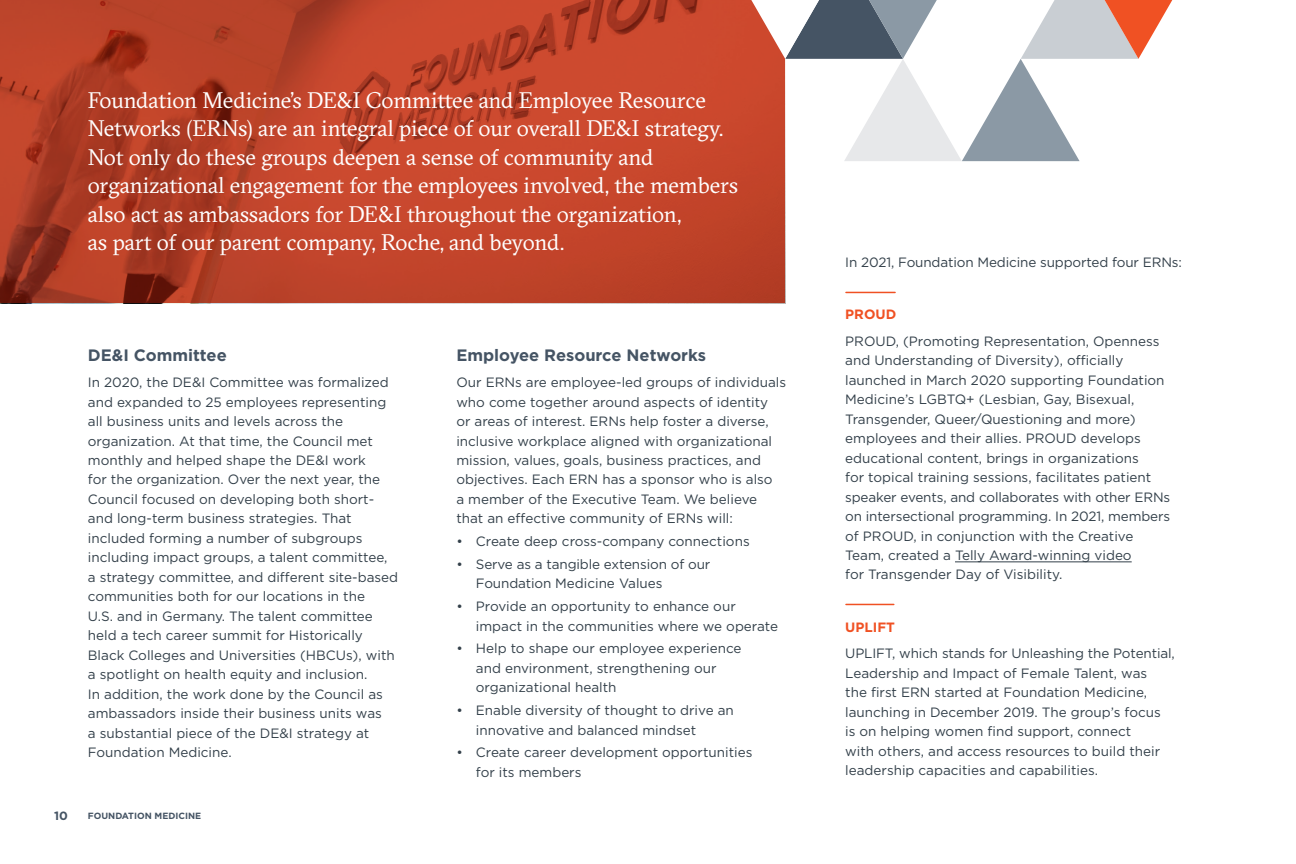
<style>
.page{position:relative;width:1296px;height:864px;background:#fff}
.page>*{position:absolute;margin:0;border:0;box-sizing:border-box;transform-origin:0 0}
.t1{font:22.5px/28.5px "GT Sectra";letter-spacing:-.01em;color:#fff}
.t2{font:700 16.5px "Gotham";color:#455464}
.t3{font:13.5px/19.5px "Gotham";color:#33404a}
.t4{font:700 13.5px "Gotham";color:#f05123}
.t5{font:700 12px "Gotham";color:#455464}
.t6{font:700 9px "Gotham";color:#455464}
</style>
<div class="page">
<svg style="left:0;top:0;width:785px;height:303px;background:#bc4129"></svg>
<hr style="left:955px;top:562px;width:177px;height:1px;background:#33404a">
<hr style="left:846px;top:292px;width:49px;height:1px;background:#f05123">
<hr style="left:846px;top:604px;width:48px;height:1px;background:#f05123">
<svg style="left:751px;top:0;width:421px;height:161px"></svg>
<p class="t1" style="left:88px;top:86px;width:652px">Foundation Medicine’s DE&amp;I Committee and Employee Resource Networks (ERNs) are an integral piece of our overall DE&amp;I strategy.<br>Not only do these groups deepen a sense of community and organizational engagement for the employees involved, the members also act as ambassadors for DE&amp;I throughout the organization,<br>as part of our parent company, Roche, and beyond.</p>
<p class="t2" style="left:88px;top:344px;width:140px">DE&amp;I Committee</p>
<p class="t3" style="left:88px;top:372px;width:312px">In 2020, the DE&amp;I Committee was formalized and expanded to 25 employees representing all business units and levels across the organization. At that time, the Council met monthly and helped shape the DE&amp;I work<br>for the organization. Over the next year, the Council focused on developing both short&shy;and long-term business strategies. That included forming a number of subgroups including impact groups, a talent committee, a strategy committee, and different site-based communities both for our locations in the<br>U.S. and in Germany. The talent committee held a tech career summit for Historically Black Colleges and Universities (HBCUs), with a spotlight on health equity and inclusion.<br>In addition, the work done by the Council as ambassadors inside their business units was<br>a substantial piece of the DE&amp;I strategy at Foundation Medicine.</p>
<p class="t5" style="left:54px;top:808px;width:15px">10</p>
<p class="t6" style="left:88px;top:810px;width:115px">FOUNDATION MEDICINE</p>
<p class="t2" style="left:456px;top:344px;width:251px">Employee Resource Networks</p>
<p class="t3" style="left:456px;top:372px;width:331px">Our ERNs are employee-led groups of individuals who come together around aspects of identity<br>or areas of interest. ERNs help foster a diverse, inclusive workplace aligned with organizational mission, values, goals, business practices, and objectives. Each ERN has a sponsor who is also<br>a member of the Executive Team. We believe that an effective community of ERNs will:</p>
<p class="t3" style="left:456px;top:531px;width:295px">• Create deep cross-company connections</p>
<p class="t3" style="left:476px;top:554px;width:236px;text-indent:-19px">• Serve as a tangible extension of our<br>Foundation Medicine Values</p>
<p class="t3" style="left:476px;top:596px;width:304px;text-indent:-19px">• Provide an opportunity to enhance our impact in the communities where we operate</p>
<p class="t3" style="left:476px;top:639px;width:267px;text-indent:-19px">• Help to shape our employee experience and environment, strengthening our organizational health</p>
<p class="t3" style="left:476px;top:700px;width:259px;text-indent:-19px">• Enable diversity of thought to drive an innovative and balanced mindset</p>
<p class="t3" style="left:476px;top:743px;width:278px;text-indent:-19px">• Create career development opportunities for its members</p>
<p class="t3" style="left:845px;top:252px;width:338px">In 2021, Foundation Medicine supported four ERNs:</p>
<p class="t4" style="left:845px;top:306px;width:53px">PROUD</p>
<p class="t3" style="left:845px;top:331px;width:327px">PROUD, (Promoting Representation, Openness and Understanding of Diversity), officially launched in March 2020 supporting Foundation Medicine’s LGBTQ+ (Lesbian, Gay, Bisexual, Transgender, Queer/Questioning and more) employees and their allies. PROUD develops educational content, brings in organizations<br>for topical training sessions, facilitates patient speaker events, and collaborates with other ERNs on intersectional programming. In 2021, members of PROUD, in conjunction with the Creative Team, created a Telly Award-winning video<br>for Transgender Day of Visibility.</p>
<p class="t4" style="left:845px;top:618px;width:51px">UPLIFT</p>
<p class="t3" style="left:845px;top:643px;width:331px">UPLIFT, which stands for Unleashing the Potential, Leadership and Impact of Female Talent, was<br>the first ERN started at Foundation Medicine, launching in December 2019. The group’s focus<br>is on helping women find support, connect<br>with others, and access resources to build their leadership capacities and capabilities.</p>
</div>
